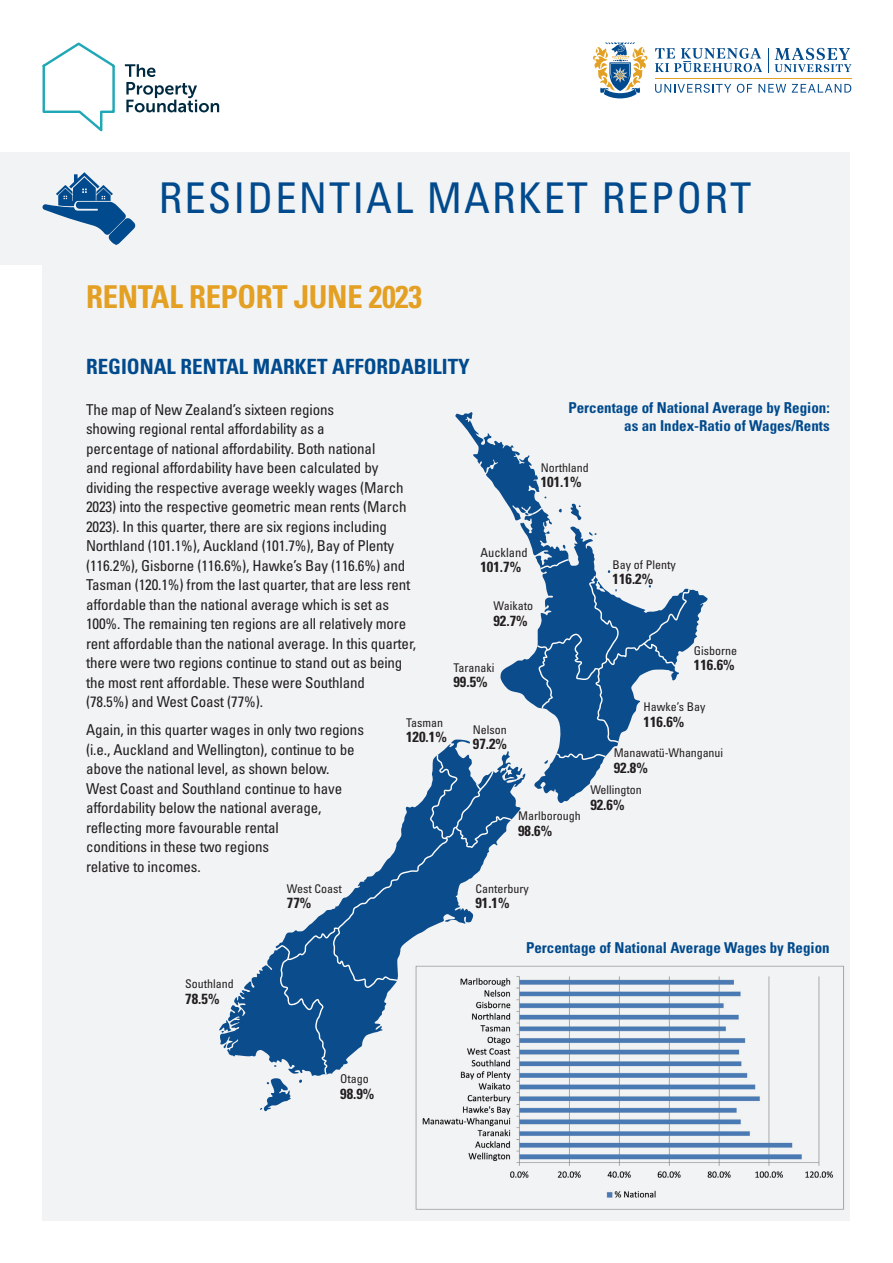
<style>
.page{position:relative;width:893px;height:1263px;background:#fff}
.page>*{position:absolute;margin:0;border:0;box-sizing:border-box;transform-origin:0 0}
.NEW_HEADING{font:condensed 42.45px "Univers LT Pro";letter-spacing:.05em;color:#004a8d}
.t1{font:700 condensed 31.5px "Univers LT Pro";letter-spacing:-.01em;color:#e3a023}
.subheading{font:700 condensed 21px "Univers LT Pro";color:#004a8d}
.body{font:condensed 15px/19.5px "Univers LT Pro";letter-spacing:-.01em;color:#231f20}
.t2{font:700 condensed 15px/18px "Univers LT Pro";color:#004a8d;text-align:right}
.KEY_POINTS_TAB{font:700 condensed 14.7px "Univers LT Pro";color:#231f20}
.KEY_POINTS_TAB-2{font:condensed 12.6px "Univers LT Pro";color:#231f20}
.KEY_POINTS_TAB-3{font:condensed 12px "Univers LT Pro";color:#231f20}
</style>
<div class="page">
<div style="left:43px;top:152px;width:807px;height:1068px;background:#f2f3f4"></div>
<div style="left:0;top:152px;width:124px;height:113px;background:#f2f3f4"></div>
<svg style="left:42px;top:172px;width:94px;height:73px"></svg>
<svg style="left:125px;top:64px;width:94px;height:48px"></svg>
<svg style="left:43px;top:43px;width:72px;height:88px"></svg>
<img style="left:415px;top:965px;width:429px;height:245px">
<svg style="left:593px;top:43px;width:55px;height:55px"></svg>
<svg style="left:655px;top:48px;width:107px;height:24px"></svg>
<svg style="left:775px;top:48px;width:76px;height:24px"></svg>
<svg style="left:655px;top:84px;width:76px;height:9px"></svg>
<svg style="left:737px;top:84px;width:15px;height:9px"></svg>
<svg style="left:759px;top:84px;width:27px;height:9px"></svg>
<svg style="left:792px;top:84px;width:59px;height:9px"></svg>
<svg style="left:768px;top:48px;width:1px;height:24px"></svg>
<hr style="left:655px;top:78px;width:196px;height:1px;background:#e3a023">
<svg style="left:260px;top:1078px;width:31px;height:33px"></svg>
<svg style="left:220px;top:739px;width:306px;height:337px"></svg>
<svg style="left:455px;top:412px;width:253px;height:391px"></svg>
<svg style="left:558px;top:508px;width:4px;height:5px"></svg>
<svg style="left:589px;top:532px;width:8px;height:4px"></svg>
<svg style="left:570px;top:503px;width:12px;height:17px"></svg>
<svg style="left:219px;top:1019px;width:13px;height:14px"></svg>
<svg style="left:223px;top:1042px;width:4px;height:6px"></svg>
<svg style="left:563px;top:545px;width:3px;height:4px"></svg>
<svg style="left:544px;top:759px;width:4px;height:5px"></svg>
<svg style="left:277px;top:754px;width:235px;height:320px"></svg>
<svg style="left:556px;top:753px;width:50px;height:7px"></svg>
<svg style="left:537px;top:559px;width:153px;height:184px"></svg>
<svg style="left:525px;top:507px;width:17px;height:8px"></svg>
<p class="NEW_HEADING" style="left:159px;top:171px;width:594px">RESIDENTIAL MARKET REPORT</p>
<p class="t1" style="left:86px;top:277px;width:338px">RENTAL REPORT JUNE 2023</p>
<p class="subheading" style="left:86px;top:354px;width:385px">REGIONAL RENTAL MARKET AFFORDABILITY</p>
<p class="t2" style="left:568px;top:399px;width:263px">Percentage of National Average by Region: as an Index-Ratio of Wages/Rents</p>
<p class="body" style="left:86px;top:399px;width:331px">The map of New Zealand’s sixteen regions<br>showing regional rental affordability as a<br>percentage of national affordability. Both national<br>and regional affordability have been calculated by dividing the respective average weekly wages (March 2023) into the respective geometric mean rents (March 2023). In this quarter, there are six regions including Northland (101.1%), Auckland (101.7%), Bay of Plenty (116.2%), Gisborne (116.6%), Hawke’s Bay (116.6%) and Tasman (120.1%) from the last quarter, that are less rent affordable than the national average which is set as 100%. The remaining ten regions are all relatively more rent affordable than the national average. In this quarter, there were two regions continue to stand out as being the most rent affordable. These were Southland<br>(78.5%) and West Coast (77%).</p>
<p class="body" style="left:86px;top:720px;width:279px">Again, in this quarter wages in only two regions (i.e., Auckland and Wellington), continue to be above the national level, as shown below.<br>West Coast and Southland continue to have affordability below the national average, reflecting more favourable rental<br>conditions in these two regions<br>relative to incomes.</p>
<p class="KEY_POINTS_TAB-3" style="left:541px;top:460px;width:49px">Northland</p>
<p class="KEY_POINTS_TAB" style="left:541px;top:473px;width:42px">101.1%</p>
<p class="KEY_POINTS_TAB-2" style="left:480px;top:544px;width:49px">Auckland</p>
<p class="KEY_POINTS_TAB" style="left:480px;top:558px;width:42px">101.7%</p>
<p class="KEY_POINTS_TAB-3" style="left:493px;top:598px;width:41px">Waikato</p>
<p class="KEY_POINTS_TAB" style="left:493px;top:612px;width:36px">92.7%</p>
<p class="KEY_POINTS_TAB-3" style="left:453px;top:660px;width:43px">Taranaki</p>
<p class="KEY_POINTS_TAB" style="left:453px;top:673px;width:36px">99.5%</p>
<p class="KEY_POINTS_TAB-3" style="left:473px;top:722px;width:35px">Nelson</p>
<p class="KEY_POINTS_TAB" style="left:473px;top:735px;width:36px">97.2%</p>
<p class="KEY_POINTS_TAB-3" style="left:612px;top:557px;width:65px">Bay of Plenty</p>
<p class="KEY_POINTS_TAB" style="left:612px;top:570px;width:42px">116.2%</p>
<p class="KEY_POINTS_TAB-3" style="left:694px;top:643px;width:45px">Gisborne</p>
<p class="KEY_POINTS_TAB" style="left:694px;top:656px;width:42px">116.6%</p>
<p class="KEY_POINTS_TAB-3" style="left:644px;top:699px;width:63px">Hawke’s Bay</p>
<p class="KEY_POINTS_TAB" style="left:644px;top:712px;width:42px">116.6%</p>
<p class="KEY_POINTS_TAB-3" style="left:406px;top:715px;width:39px">Tasman</p>
<p class="KEY_POINTS_TAB" style="left:406px;top:728px;width:42px">120.1%</p>
<p class="KEY_POINTS_TAB-3" style="left:614px;top:746px;width:111px">Manawatü-Whanganui</p>
<p class="KEY_POINTS_TAB" style="left:614px;top:759px;width:36px">92.8%</p>
<p class="KEY_POINTS_TAB-3" style="left:590px;top:782px;width:53px">Wellington</p>
<p class="KEY_POINTS_TAB" style="left:590px;top:795px;width:36px">92.6%</p>
<p class="KEY_POINTS_TAB-3" style="left:518px;top:808px;width:64px">Marlborough</p>
<p class="KEY_POINTS_TAB" style="left:518px;top:822px;width:36px">98.6%</p>
<p class="KEY_POINTS_TAB-3" style="left:185px;top:976px;width:50px">Southland</p>
<p class="KEY_POINTS_TAB" style="left:185px;top:990px;width:36px">78.5%</p>
<p class="KEY_POINTS_TAB-3" style="left:287px;top:881px;width:56px">West Coast</p>
<p class="KEY_POINTS_TAB" style="left:287px;top:894px;width:26px">77%</p>
<p class="KEY_POINTS_TAB-3" style="left:340px;top:1071px;width:30px">Otago</p>
<p class="KEY_POINTS_TAB" style="left:340px;top:1085px;width:36px">98.9%</p>
<p class="KEY_POINTS_TAB-3" style="left:475px;top:881px;width:55px">Canterbury</p>
<p class="KEY_POINTS_TAB" style="left:475px;top:894px;width:36px">91.1%</p>
<p class="t2" style="left:526px;top:938px;width:305px">Percentage of National Average Wages by Region</p>
</div>
